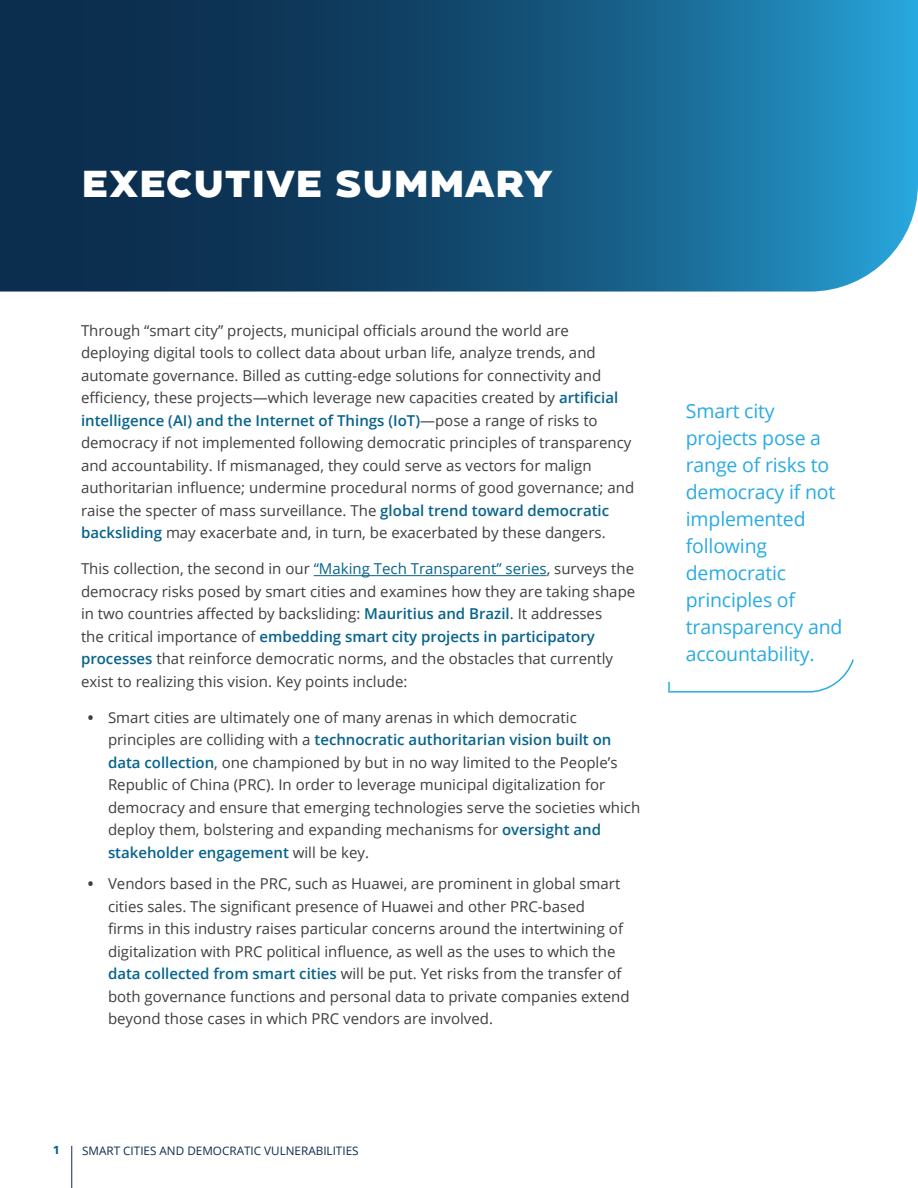
<style>
.page{position:relative;width:918px;height:1188px;background:#fff}
.page>*{position:absolute;margin:0;border:0;box-sizing:border-box;transform-origin:0 0}
.Section_Heading_1{font:900 37.5px "Conneqt";color:#fff}
.Callout{font:19.5px/27px "Open Sans";letter-spacing:-.01em;color:#29abe2}
.Body{font:15px/22.5px "Open Sans";color:#3e3e3f}
.t1{font:11.7px "Open Sans";color:#0c2e4e}
.t2{font:700 11.7px "Conneqt";color:#06638c}
.s1{font-weight:600;color:#06638c}
.s2{color:#06638c}
.s3{font-weight:700}
</style>
<div class="page">
<hr style="left:71px;top:1146px;width:1px;height:42px;background:#0c2e4e">
<hr style="left:314px;top:575px;width:233px;height:1px;background:#06638c">
<svg style="left:0;top:0;width:918px;height:292px;background:#17547b"></svg>
<svg style="left:668px;top:659px;width:186px;height:34px"></svg>
<p class="Section_Heading_1" style="left:81px;top:159px;width:474px">EXECUTIVE SUMMARY</p>
<p class="Body" style="left:81px;top:319px;width:555px">Through “smart city” projects, municipal officials around the world are deploying digital tools to collect data about urban life, analyze trends, and automate governance. Billed as cutting-edge solutions for connectivity and efficiency, these projects—which leverage new capacities created by <span class="s1">artificial intelligence (AI) and the Internet of Things (IoT)</span>—pose a range of risks to democracy if not implemented following democratic principles of transparency and accountability. If mismanaged, they could serve as vectors for malign authoritarian influence; undermine procedural norms of good governance; and raise the specter of mass surveillance. The <span class="s1">global trend toward democratic backsliding</span> may exacerbate and, in turn, be exacerbated by these dangers.</p>
<p class="Body" style="left:81px;top:557px;width:556px">This collection, the second in our <span class="s2">“Making Tech Transparent” series</span>, surveys the democracy risks posed by smart cities and examines how they are taking shape in two countries affected by backsliding: <span class="s1">Mauritius and Brazil</span>. It addresses<br>the critical importance of <span class="s1">embedding smart city projects in participatory processes</span> that reinforce democratic norms, and the obstacles that currently exist to realizing this vision. Key points include:</p>
<p class="Body" style="left:108px;top:706px;width:534px;text-indent:-20px"><span class="s3">•</span> Smart cities are ultimately one of many arenas in which democratic principles are colliding with a <span class="s1">technocratic authoritarian vision built on data collection</span>, one championed by but in no way limited to the People’s Republic of China (PRC). In order to leverage municipal digitalization for democracy and ensure that emerging technologies serve the societies which deploy them, bolstering and expanding mechanisms for <span class="s1">oversight and stakeholder engagement</span> will be key.</p>
<p class="Body" style="left:108px;top:872px;width:523px;text-indent:-20px"><span class="s3">•</span> Vendors based in the PRC, such as Huawei, are prominent in global smart cities sales. The significant presence of Huawei and other PRC-based<br>firms in this industry raises particular concerns around the intertwining of digitalization with PRC political influence, as well as the uses to which the <span class="s1">data collected from smart cities</span> will be put. Yet risks from the transfer of both governance functions and personal data to private companies extend beyond those cases in which PRC vendors are involved.</p>
<p class="Callout" style="left:686px;top:396px;width:158px">Smart city projects pose a range of risks to democracy if not implemented following democratic principles of transparency and accountability.</p>
<p class="t2" style="left:54px;top:1142px;width:7px">1</p>
<p class="t1" style="left:82px;top:1143px;width:278px">SMART CITIES AND DEMOCRATIC VULNERABILITIES</p>
</div>
